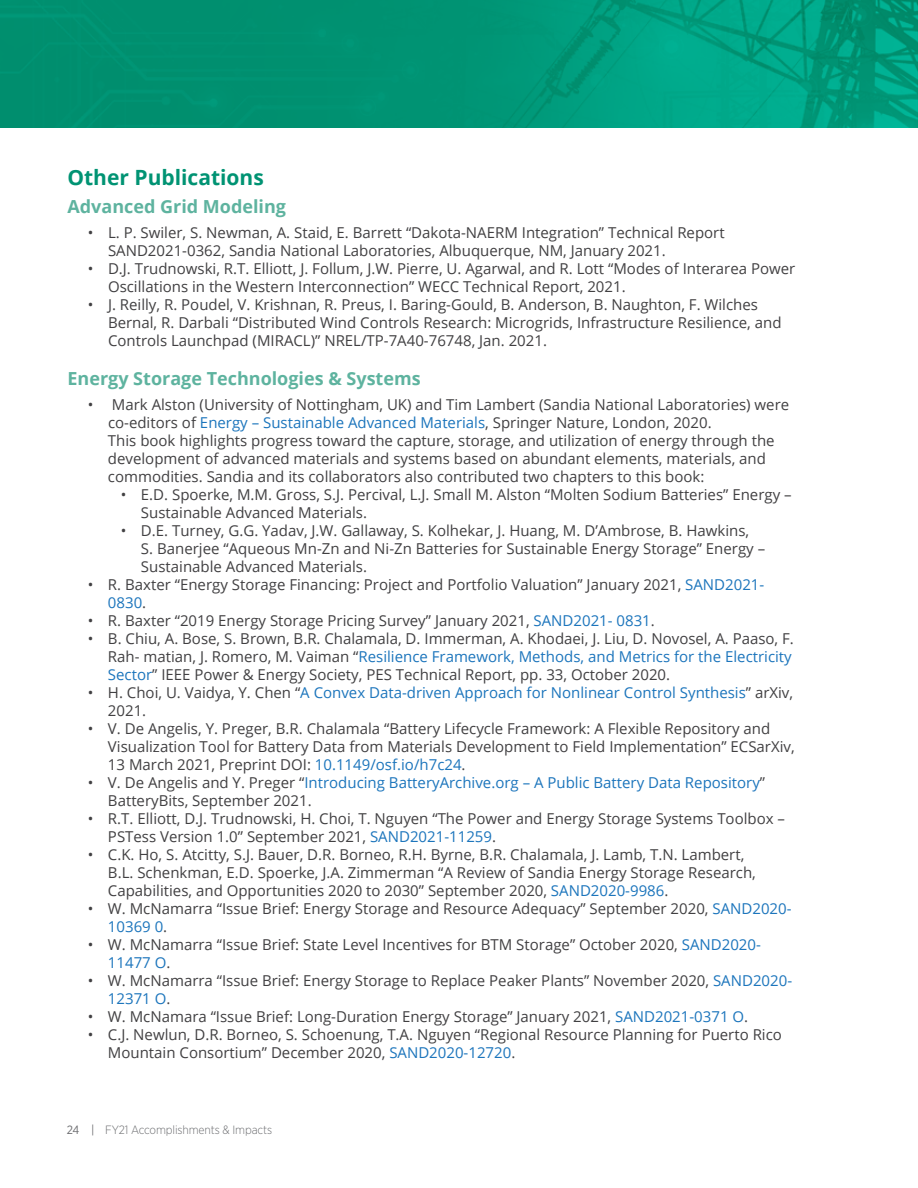
<style>
.page{position:relative;width:918px;height:1188px;background:#fff}
.page>*{position:absolute;margin:0;border:0;box-sizing:border-box;transform-origin:0 0}
.t1{font:700 21px "Open Sans";color:#009373}
.t2{font:700 18px "Open Sans";color:#5eb39f}
.t3{font:15px/18px "Open Sans";color:#414042}
.t4{font:15px/18px "Open Sans";color:#1c75bc}
.t5{font:300 12px "Gotham Narrow";letter-spacing:-.01em;color:#6d6e71}
.s1{color:#1c75bc}
.s2{color:#414042}
.s3{font-weight:400}
</style>
<div class="page">
<img style="left:0;top:0;width:918px;height:127px">
<h1 class="t1" style="left:68px;top:162px;width:198px">Other Publications</h1>
<p class="t2" style="left:68px;top:194px;width:220px">Advanced Grid Modeling</p>
<p class="t3" style="left:108px;top:223px;width:618px;text-indent:-20px">• L. P. Swiler, S. Newman, A. Staid, E. Barrett “Dakota-NAERM Integration” Technical Report<br>SAND2021-0362, Sandia National Laboratories, Albuquerque, NM, January 2021.</p>
<p class="t3" style="left:108px;top:259px;width:689px;text-indent:-20px">• D.J. Trudnowski, R.T. Elliott, J. Follum, J.W. Pierre, U. Agarwal, and R. Lott “Modes of Interarea Power<br>Oscillations in the Western Interconnection” WECC Technical Report, 2021.</p>
<p class="t3" style="left:108px;top:295px;width:675px;text-indent:-20px">• J. Reilly, R. Poudel, V. Krishnan, R. Preus, I. Baring-Gould, B. Anderson, B. Naughton, F. Wilches<br>Bernal, R. Darbali “Distributed Wind Controls Research: Microgrids, Infrastructure Resilience, and<br>Controls Launchpad (MIRACL)” NREL/TP-7A40-76748, Jan. 2021.</p>
<p class="t2" style="left:68px;top:366px;width:355px">Energy Storage Technologies &amp; Systems</p>
<p class="t3" style="left:108px;top:395px;width:683px;text-indent:-20px">• Mark Alston (University of Nottingham, UK) and Tim Lambert (Sandia National Laboratories) were co-editors of <span class="s1">Energy – Sustainable Advanced Materials</span>, Springer Nature, London, 2020.<br>This book highlights progress toward the capture, storage, and utilization of energy through the development of advanced materials and systems based on abundant elements, materials, and commodities. Sandia and its collaborators also contributed two chapters to this book:</p>
<p class="t3" style="left:141px;top:485px;width:652px;text-indent:-20px">• E.D. Spoerke, M.M. Gross, S.J. Percival, L.J. Small M. Alston “Molten Sodium Batteries” Energy –<br>Sustainable Advanced Materials.</p>
<p class="t3" style="left:141px;top:521px;width:626px;text-indent:-20px">• D.E. Turney, G.G. Yadav, J.W. Gallaway, S. Kolhekar, J. Huang, M. D’Ambrose, B. Hawkins,<br>S. Banerjee “Aqueous Mn-Zn and Ni-Zn Batteries for Sustainable Energy Storage” Energy –<br>Sustainable Advanced Materials.</p>
<p class="t3" style="left:108px;top:575px;width:658px;text-indent:-20px">• R. Baxter “Energy Storage Financing: Project and Portfolio Valuation” January 2021, <span class="s1">SAND2021-<br>0830</span>.</p>
<p class="t3" style="left:88px;top:611px;width:569px">• R. Baxter “2019 Energy Storage Pricing Survey” January 2021, <span class="s1">SAND2021- 0831</span>.</p>
<p class="t3" style="left:108px;top:629px;width:687px;text-indent:-20px">• B. Chiu, A. Bose, S. Brown, B.R. Chalamala, D. Immerman, A. Khodaei, J. Liu, D. Novosel, A. Paaso, F.<br>Rah- matian, J. Romero, M. Vaiman “<span class="s1">Resilience Framework, Methods, and Metrics for the Electricity<br>Sector</span>” IEEE Power &amp; Energy Society, PES Technical Report, pp. 33, October 2020.</p>
<p class="t4" style="left:108px;top:683px;width:687px;text-indent:-20px"><span class="s2">• H. Choi, U. Vaidya, Y. Chen “</span>A Convex Data-driven Approach for Nonlinear Control Synthesis<span class="s2">” arXiv,<br>2021.</span></p>
<p class="t3" style="left:108px;top:719px;width:688px;text-indent:-20px">• V. De Angelis, Y. Preger, B.R. Chalamala “Battery Lifecycle Framework: A Flexible Repository and<br>Visualization Tool for Battery Data from Materials Development to Field Implementation” ECSarXiv,<br>13 March 2021, Preprint DOI: <span class="s1">10.1149/osf.io/h7c24</span>.</p>
<p class="t4" style="left:108px;top:773px;width:659px;text-indent:-20px"><span class="s2">• V. De Angelis and Y. Preger “</span>Introducing BatteryArchive.org – A Public Battery Data Repository<span class="s2">”<br>BatteryBits, September 2021.</span></p>
<p class="t3" style="left:108px;top:809px;width:679px;text-indent:-20px">• R.T. Elliott, D.J. Trudnowski, H. Choi, T. Nguyen “The Power and Energy Storage Systems Toolbox –<br>PSTess Version 1.0” September 2021, <span class="s1">SAND2021-11259</span>.</p>
<p class="t3" style="left:108px;top:845px;width:649px;text-indent:-20px">• C.K. Ho, S. Atcitty, S.J. Bauer, D.R. Borneo, R.H. Byrne, B.R. Chalamala, J. Lamb, T.N. Lambert,<br>B.L. Schenkman, E.D. Spoerke, J.A. Zimmerman “A Review of Sandia Energy Storage Research,<br>Capabilities, and Opportunities 2020 to 2030” September 2020, <span class="s1">SAND2020-9986</span>.</p>
<p class="t3" style="left:108px;top:899px;width:685px;text-indent:-20px">• W. McNamarra “Issue Brief: Energy Storage and Resource Adequacy” September 2020, <span class="s1">SAND2020-<br>10369 0</span>.</p>
<p class="t3" style="left:108px;top:935px;width:654px;text-indent:-20px">• W. McNamarra “Issue Brief: State Level Incentives for BTM Storage” October 2020, <span class="s1">SAND2020-<br>11477 O</span>.</p>
<p class="t3" style="left:108px;top:971px;width:686px;text-indent:-20px">• W. McNamarra “Issue Brief: Energy Storage to Replace Peaker Plants” November 2020, <span class="s1">SAND2020-<br>12371 O</span>.</p>
<p class="t3" style="left:88px;top:1007px;width:662px">• W. McNamara “Issue Brief: Long-Duration Energy Storage” January 2021, <span class="s1">SAND2021-0371 O</span>.</p>
<p class="t3" style="left:108px;top:1025px;width:675px;text-indent:-20px">• C.J. Newlun, D.R. Borneo, S. Schoenung, T.A. Nguyen “Regional Resource Planning for Puerto Rico<br>Mountain Consortium” December 2020, <span class="s1">SAND2020-12720</span>.</p>
<p class="t5" style="left:67px;top:1122px;width:207px"><span class="s3">24 |</span> FY21 Accomplishments &amp; Impacts</p>
</div>
